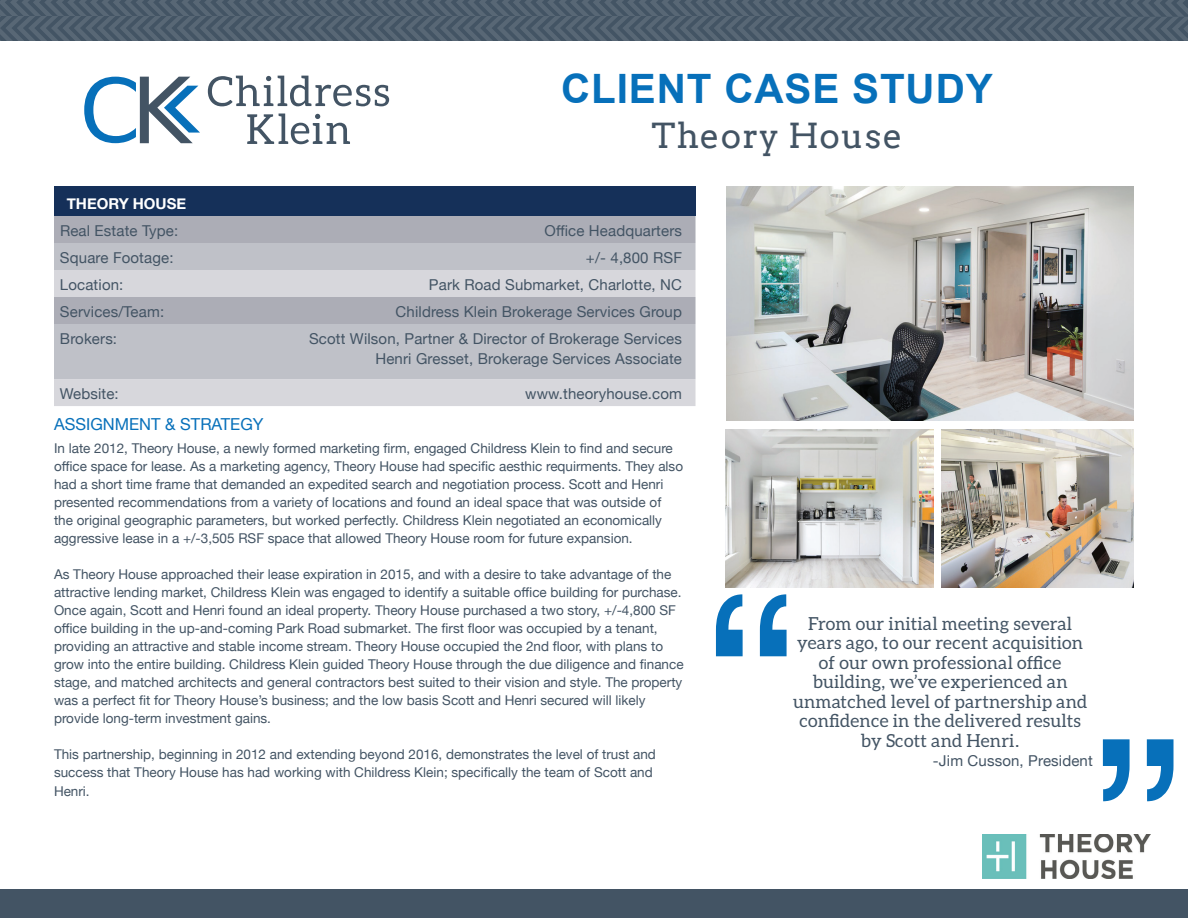
<style>
.page{position:relative;width:1188px;height:918px;background:#fff}
.page>*{position:absolute;margin:0;border:0;box-sizing:border-box;transform-origin:0 0}
.t1{font:240px "Helvetica Neue";color:#0770ba}
.t2{font:700 40.5px "Arial";letter-spacing:.02em;color:#0770ba}
.t3{font:34.5px "Arvo";letter-spacing:.03em;color:#435464}
.t4{font:18px/19.5px "Aleo";letter-spacing:.01em;color:#435464;text-align:center}
.t5{font:16.5px "Helvetica Neue";color:#0770ba}
.t6{font:15px/19.5px "Helvetica Neue";letter-spacing:.01em;color:#435464;text-align:right}
.t7{font:700 15px "Helvetica Neue";color:#fff}
.t8{font:13.5px/18px "Helvetica Neue";color:#435464}
.s1{font-family:"Helvetica Neue"}
</style>
<div class="page">
<svg style="left:0;top:889px;width:39px;height:1px"></svg>
<div style="left:54px;top:187px;width:642px;height:29px;background:#153059"></div>
<div style="left:54px;top:216px;width:642px;height:27px;background:#acadb6"></div>
<div style="left:54px;top:243px;width:642px;height:27px;background:#bfc1c8"></div>
<svg style="left:54px;top:270px;width:642px;height:136px;background:#c4c5cc"></svg>
<img style="left:942px;top:429px;width:192px;height:159px">
<img style="left:726px;top:429px;width:207px;height:159px">
<div style="left:0;top:890px;width:1188px;height:28px;background:#435464"></div>
<svg style="left:247px;top:114px;width:103px;height:30px"></svg>
<svg style="left:208px;top:76px;width:181px;height:30px"></svg>
<svg style="left:84px;top:77px;width:116px;height:66px"></svg>
<svg style="left:0;top:0;width:1188px;height:41px;background:#4e5e6c"></svg>
<img style="left:727px;top:187px;width:407px;height:234px">
<img style="left:982px;top:834px;width:168px;height:44px">
<h2 class="t2" style="left:561px;top:62px;width:433px">CLIENT CASE STUDY</h2>
<h3 class="t3" style="left:651px;top:116px;width:253px">Theory House</h3>
<p class="t7" style="left:67px;top:192px;width:121px">THEORY HOUSE</p>
<p class="t6" style="left:60px;top:222px;width:120px">Real Estate Type:</p>
<p class="t6" style="left:545px;top:222px;width:139px">Office Headquarters</p>
<p class="t6" style="left:60px;top:249px;width:115px">Square Footage:</p>
<p class="t6" style="left:586px;top:249px;width:98px">+/- 4,800 RSF</p>
<p class="t6" style="left:60px;top:276px;width:65px">Location:</p>
<p class="t6" style="left:429px;top:276px;width:255px">Park Road Submarket, Charlotte, NC</p>
<p class="t6" style="left:60px;top:303px;width:106px">Services/Team:</p>
<p class="t6" style="left:396px;top:303px;width:288px">Childress Klein Brokerage Services Group</p>
<p class="t6" style="left:60px;top:330px;width:59px">Brokers:</p>
<p class="t6" style="left:309px;top:330px;width:374px">Scott Wilson, Partner &amp; Director of Brokerage Services<br>Henri Gresset, Brokerage Services Associate</p>
<p class="t6" style="left:60px;top:385px;width:60px">Website:</p>
<p class="t6" style="left:525px;top:385px;width:158px">www.theoryhouse.com</p>
<p class="t5" style="left:54px;top:412px;width:211px">ASSIGNMENT &amp; STRATEGY</p>
<p class="t8" style="left:54px;top:440px;width:631px">In late 2012, Theory House, a newly formed marketing firm, engaged Childress Klein to find and secure office space for lease. As a marketing agency, Theory House had specific aesthic requirments. They also had a short time frame that demanded an expedited search and negotiation process. Scott and Henri presented recommendations from a variety of locations and found an ideal space that was outside of the original geographic parameters, but worked perfectly. Childress Klein negotiated an economically aggressive lease in a +/-3,505 RSF space that allowed Theory House room for future expansion.</p>
<p class="t8" style="left:54px;top:566px;width:631px">As Theory House approached their lease expiration in 2015, and with a desire to take advantage of the attractive lending market, Childress Klein was engaged to identify a suitable office building for purchase.<br>Once again, Scott and Henri found an ideal property. Theory House purchased a two story, +/-4,800 SF office building in the up-and-coming Park Road submarket. The first floor was occupied by a tenant, providing an attractive and stable income stream. Theory House occupied the 2nd floor, with plans to grow into the entire building. Childress Klein guided Theory House through the due diligence and finance stage, and matched architects and general contractors best suited to their vision and style. The property was a perfect fit for Theory House’s business; and the low basis Scott and Henri secured will likely provide long-term investment gains.</p>
<p class="t8" style="left:54px;top:746px;width:603px">This partnership, beginning in 2012 and extending beyond 2016, demonstrates the level of trust and success that Theory House has had working with Childress Klein; specifically the team of Scott and</p>
<p class="t8" style="left:54px;top:783px;width:37px">Henri.</p>
<h1 class="t1" style="left:700px;top:507px;width:104px">“</h1>
<h3 class="t4" style="left:793px;top:613px;width:296px">From our initial meeting several years ago, to our recent acquisition of our own professional office building, we’ve experienced an unmatched level of partnership and confidence in the delivered results by Scott and Henri<span class="s1">.</span></h3>
<p class="t6" style="left:933px;top:752px;width:161px">-Jim Cusson, President</p>
<h1 class="t1" style="left:1087px;top:652px;width:104px">”</h1>
</div>
